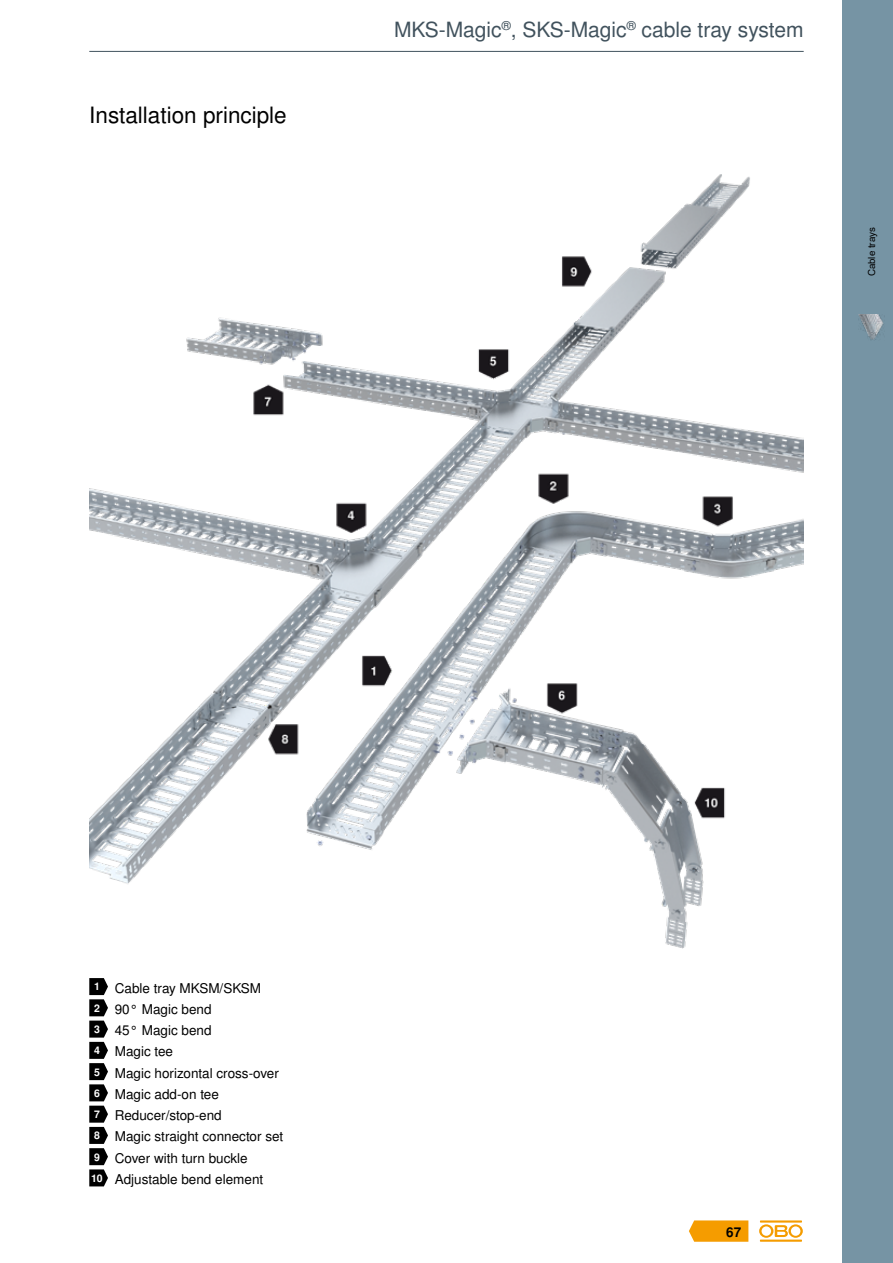
<style>
.page{position:relative;width:893px;height:1263px;background:#fff}
.page>*{position:absolute;margin:0;border:0;box-sizing:border-box;transform-origin:0 0}
.t1{font:22.5px "Nimbus San LOT";color:#000}
.t2{font:21px "Nimbus San LOT";color:#41525d}
.t3{font:13.5px/21.3px "Nimbus San LOT";color:#000}
.t4{font:700 13.5px "Nimbus San LOT";color:#000}
.t5{font:9.75px "Arial";color:#000}
</style>
<div class="page">
<img style="left:89px;top:50px;width:715px;height:899px">
<svg style="left:89px;top:978px;width:19px;height:208px"></svg>
<hr style="left:89px;top:51px;width:715px;height:1px;background:#41525d">
<div style="left:842px;top:0;width:51px;height:1263px;background:#7694a4"></div>
<hr style="left:760px;top:1239px;width:42px;height:3px;background:#f59c00">
<svg style="left:759px;top:1224px;width:44px;height:14px"></svg>
<hr style="left:760px;top:1220px;width:42px;height:2px;background:#f59c00">
<svg style="left:689px;top:1220px;width:59px;height:22px"></svg>
<img style="left:859px;top:315px;width:25px;height:25px">
<h1 class="t1" style="left:89px;top:102px;width:199px">Installation principle</h1>
<h2 class="t2" style="left:394px;top:17px;width:411px">MKS-Magic<sup>®</sup>, SKS-Magic<sup>®</sup> cable tray system</h2>
<p class="t5" style="left:865px;top:276px;width:51px;rotate:-90deg">Cable trays</p>
<p class="t3" style="left:91px;top:977px;width:193px"><sup>1</sup> Cable tray MKSM/SKSM<br><sup>2</sup> 90° Magic bend<br><sup>3</sup> 45° Magic bend<br><sup>4</sup> Magic tee<br><sup>5</sup> Magic horizontal cross-over<br><sup>6</sup> Magic add-on tee<br><sup>7</sup> Reducer/stop-end<br><sup>8</sup> Magic straight connector set<br><sup>9</sup> Cover with turn buckle<br><sup>10</sup> Adjustable bend element</p>
<p class="t4" style="left:726px;top:1224px;width:16px">67</p>
</div>
